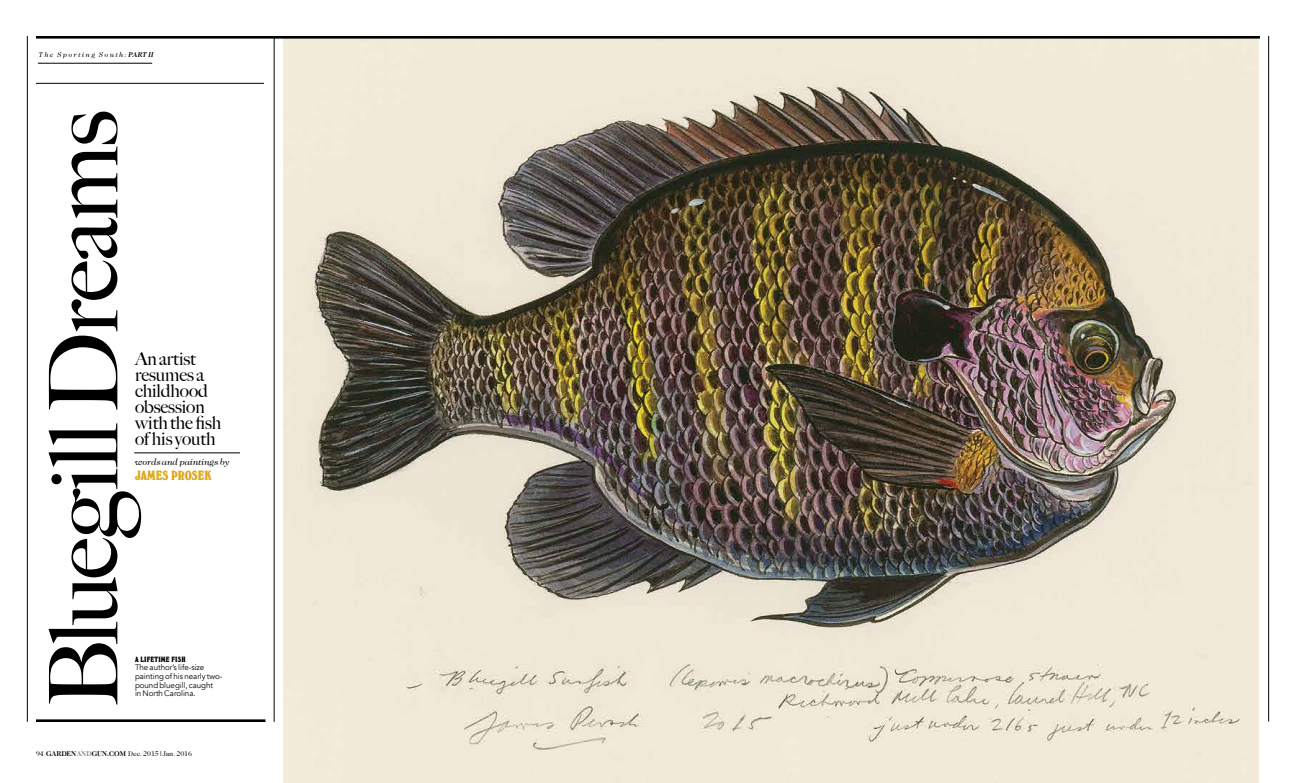
<style>
.page{position:relative;width:1296px;height:783px;background:#fff}
.page>*{position:absolute;margin:0;border:0;box-sizing:border-box;transform-origin:0 0}
.t1{font:500 95px "Big Caslon";letter-spacing:-.015em;color:#000}
.t2{font:500 18px/16px "Big Caslon";letter-spacing:-.005em;color:#000}
.t3{font:800 condensed 14px "Windsor SBOP";color:#e0aa1f}
.t4{font:italic 9px "Caslon Two Twenty Four";color:#000}
.t5{font:8px/8.6px "Avenir";letter-spacing:-.005em;color:#000}
.t6{font:800 condensed 8px "Windsor SBOP";letter-spacing:.02em;color:#000}
.t7{font:7px "Caslon Two Twenty Four";color:#000}
.t8{font:italic 7px "Caslon Two Twenty Four";letter-spacing:.21em;color:#000}
.s1{font-weight:700}
.s2{font-weight:700;color:#808285}
</style>
<div class="page">
<img style="left:284px;top:39px;width:975px;height:744px">
<hr style="left:134px;top:453px;width:106px;height:1px;background:#000">
<hr style="left:1268px;top:36px;width:1px;height:686px;background:#000">
<hr style="left:36px;top:83px;width:228px;height:1px;background:#000">
<hr style="left:648px;top:36px;width:612px;height:3px;background:#000">
<hr style="left:36px;top:36px;width:612px;height:3px;background:#000">
<hr style="left:36px;top:719px;width:230px;height:3px;background:#000">
<hr style="left:27px;top:36px;width:1px;height:686px;background:#000">
<hr style="left:274px;top:38px;width:1px;height:684px;background:#000">
<hr style="left:38px;top:63px;width:114px;height:1px;background:#000">
<p class="t8" style="left:39px;top:51px;width:116px">The Sporting South:<span class="s1">Part II</span></p>
<h1 class="t1" style="left:29px;top:708px;width:599px;rotate:-90deg">Bluegill Dreams</h1>
<h2 class="t2" style="left:135px;top:351px;width:88px">An artist resumes a childhood obsession with the fish of his youth</h2>
<p class="t4" style="left:135px;top:457px;width:96px">words and paintings by</p>
<h3 class="t3" style="left:135px;top:468px;width:78px">JAMES PROSEK</h3>
<p class="t6" style="left:135px;top:655px;width:52px">A LIFETIME FISH</p>
<p class="t5" style="left:135px;top:663px;width:89px">The author’s life-size painting of his nearly two&shy;pound bluegill, caught<br>in North Carolina.</p>
<p class="t7" style="left:36px;top:750px;width:158px">94 <span class="s1">GARDEN</span><span class="s2">AND</span><span class="s1">GUN.COM</span> Dec. 2015 | Jan. 2016</p>
</div>
